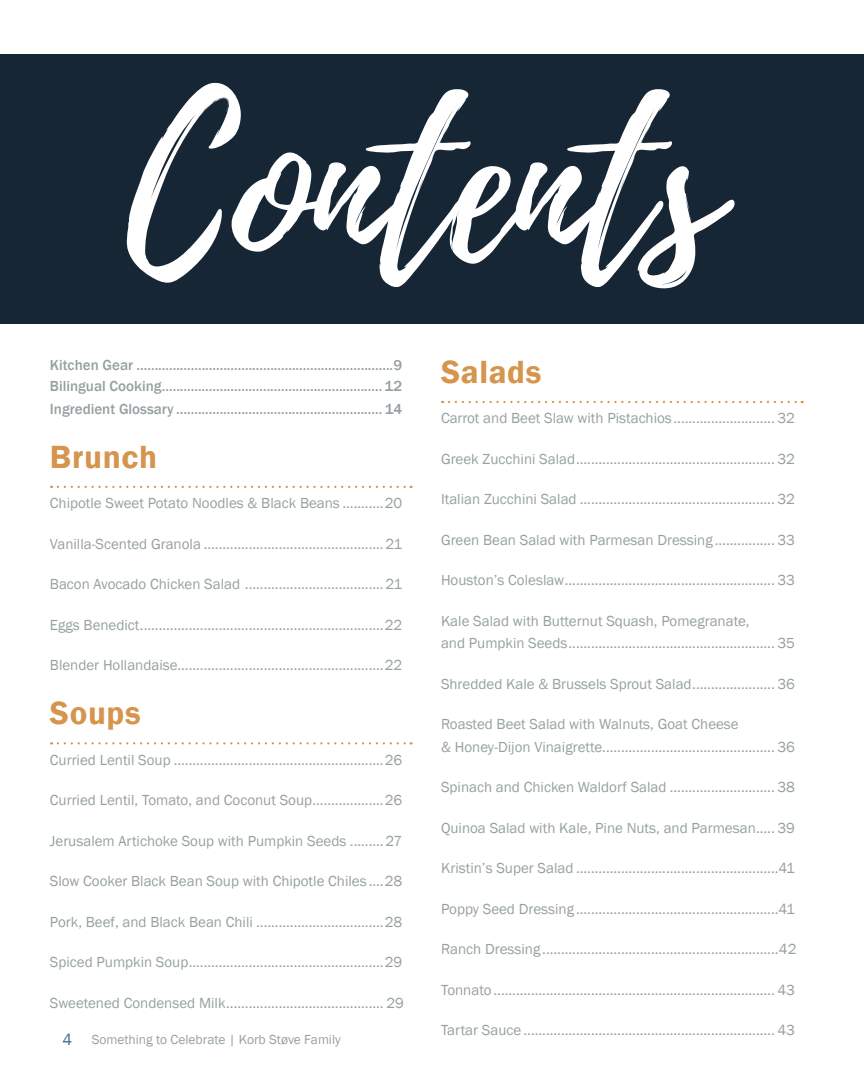
<style>
.page{position:relative;width:864px;height:1080px;background:#fff}
.page>*{position:absolute;margin:0;border:0;box-sizing:border-box;transform-origin:0 0}
.t1{font:210px "Playlist Script";color:#fff}
.t2{font:600 33px "Franklin Gothic";letter-spacing:.02em;color:#d5954d}
.t3{font:15px/22.5px "Franklin Gothic";color:#96a0a2}
.t4{font:500 15px/21px "Franklin Gothic";color:#96a0a2}
.t5{font:13.5px "Franklin Gothic";color:#96a0a2}
.s1{font-size:16.5px;color:#38718c}
</style>
<div class="page">
<svg style="left:58px;top:486px;width:354px;height:2px"></svg>
<svg style="left:58px;top:742px;width:354px;height:2px"></svg>
<div style="left:0;top:54px;width:864px;height:270px;background:#162635"></div>
<svg style="left:449px;top:401px;width:354px;height:2px"></svg>
<h1 class="t1" style="left:127px;top:38px;width:594px">Contents</h1>
<p class="t4" style="left:50px;top:355px;width:354px">Kitchen Gear .......................................................................9<br>Bilingual Cooking............................................................. 12</p>
<p class="t4" style="left:50px;top:398px;width:354px">Ingredient Glossary ......................................................... 14</p>
<h2 class="t2" style="left:50px;top:436px;width:109px">Brunch</h2>
<p class="t3" style="left:50px;top:492px;width:354px">Chipotle Sweet Potato Noodles &amp; Black Beans ...........20</p>
<p class="t3" style="left:50px;top:533px;width:354px">Vanilla-Scented Granola ................................................21</p>
<p class="t3" style="left:50px;top:573px;width:354px">Bacon Avocado Chicken Salad .....................................21</p>
<p class="t3" style="left:50px;top:614px;width:354px">Eggs Benedict.................................................................22</p>
<p class="t3" style="left:50px;top:654px;width:354px">Blender Hollandaise.......................................................22</p>
<h2 class="t2" style="left:50px;top:693px;width:92px">Soups</h2>
<p class="t3" style="left:50px;top:749px;width:354px">Curried Lentil Soup ........................................................26</p>
<p class="t3" style="left:50px;top:789px;width:354px">Curried Lentil, Tomato, and Coconut Soup...................26</p>
<p class="t3" style="left:50px;top:830px;width:354px">Jerusalem Artichoke Soup with Pumpkin Seeds .........27</p>
<p class="t3" style="left:50px;top:870px;width:354px">Slow Cooker Black Bean Soup with Chipotle Chiles ....28</p>
<p class="t3" style="left:50px;top:911px;width:354px">Pork, Beef, and Black Bean Chili ..................................28</p>
<p class="t3" style="left:50px;top:951px;width:354px">Spiced Pumpkin Soup....................................................29</p>
<p class="t3" style="left:50px;top:992px;width:356px">Sweetened Condensed Milk.......................................... 29</p>
<p class="t5" style="left:63px;top:1031px;width:280px"><span class="s1">4</span> Something to Celebrate | Korb Støve Family</p>
<h2 class="t2" style="left:441px;top:351px;width:102px">Salads</h2>
<p class="t3" style="left:441px;top:407px;width:355px">Carrot and Beet Slaw with Pistachios........................... 32</p>
<p class="t3" style="left:441px;top:448px;width:355px">Greek Zucchini Salad..................................................... 32</p>
<p class="t3" style="left:441px;top:488px;width:355px">Italian Zucchini Salad .................................................... 32</p>
<p class="t3" style="left:441px;top:529px;width:355px">Green Bean Salad with Parmesan Dressing ................ 33</p>
<p class="t3" style="left:441px;top:569px;width:355px">Houston’s Coleslaw........................................................ 33</p>
<p class="t3" style="left:441px;top:610px;width:355px">Kale Salad with Butternut Squash, Pomegranate,<br>and Pumpkin Seeds....................................................... 35</p>
<p class="t3" style="left:441px;top:673px;width:355px">Shredded Kale &amp; Brussels Sprout Salad...................... 36</p>
<p class="t3" style="left:441px;top:713px;width:355px">Roasted Beet Salad with Walnuts, Goat Cheese<br>&amp; Honey-Dijon Vinaigrette.............................................. 36</p>
<p class="t3" style="left:441px;top:776px;width:355px">Spinach and Chicken Waldorf Salad ............................ 38</p>
<p class="t3" style="left:441px;top:817px;width:355px">Quinoa Salad with Kale, Pine Nuts, and Parmesan..... 39</p>
<p class="t3" style="left:441px;top:857px;width:355px">Kristin’s Super Salad ......................................................41</p>
<p class="t3" style="left:441px;top:898px;width:355px">Poppy Seed Dressing ......................................................41</p>
<p class="t3" style="left:441px;top:938px;width:357px">Ranch Dressing...............................................................42</p>
<p class="t3" style="left:441px;top:979px;width:355px">Tonnato ........................................................................... 43</p>
<p class="t3" style="left:441px;top:1019px;width:355px">Tartar Sauce ................................................................... 43</p>
</div>
